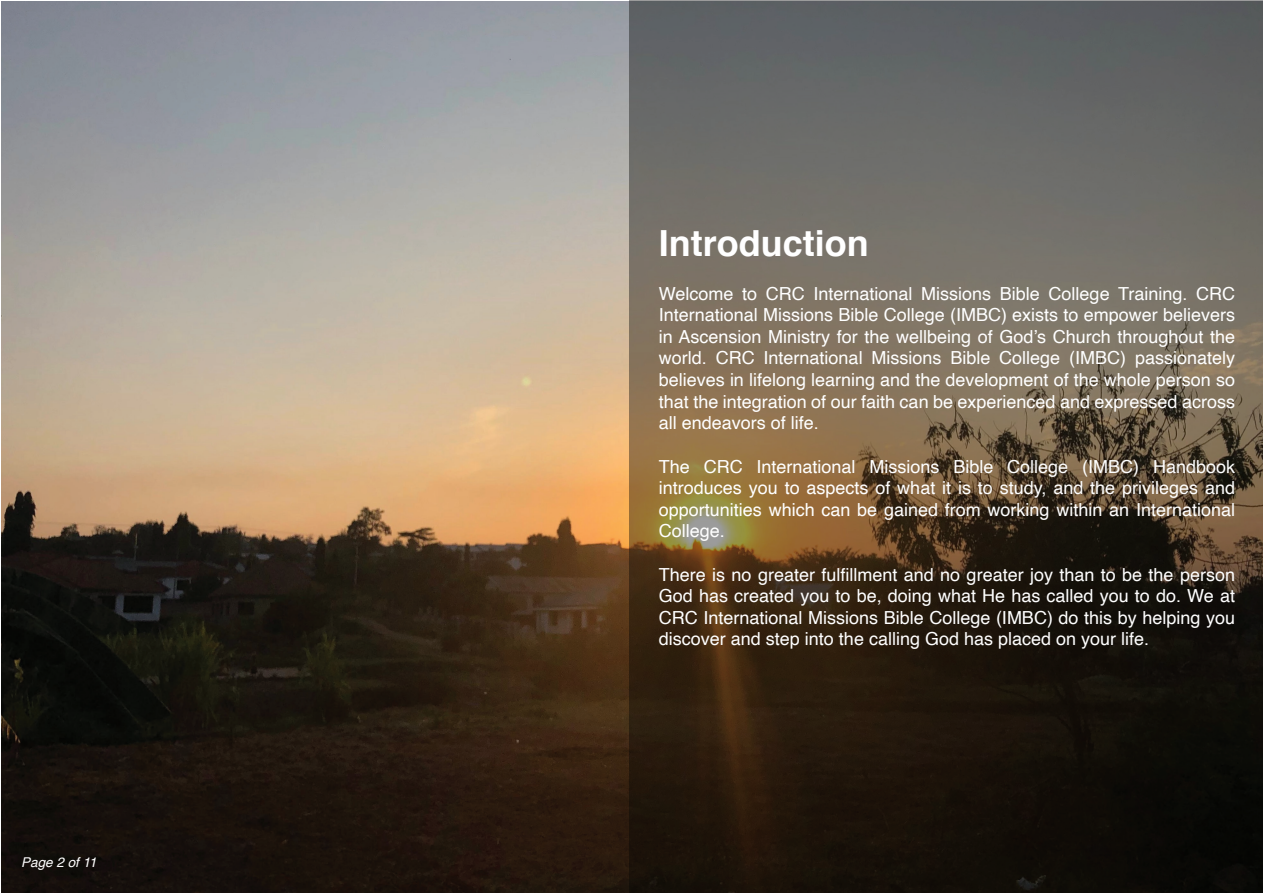
<style>
.page{position:relative;width:1263px;height:893px;background:#fff}
.page>*{position:absolute;margin:0;border:0;box-sizing:border-box;transform-origin:0 0}
.t1{font:700 36px "Helvetica";color:#fff}
.t2{font:18px/21.6px "Helvetica";color:#fff;text-align:justify}
.t3{font:italic 13.5px "Helvetica";color:#fff}
</style>
<div class="page">
<img style="left:2px;top:1px;width:628px;height:892px">
<img style="left:630px;top:0;width:633px;height:893px">
<p class="t3" style="left:21px;top:852px;width:77px">Page 2 of 11</p>
<h1 class="t1" style="left:659px;top:215px;width:211px">Introduction</h1>
<p class="t2" style="left:659px;top:283px;width:578px">Welcome to CRC International Missions Bible College Training. CRC International Missions Bible College (IMBC) exists to empower believers in Ascension Ministry for the wellbeing of God’s Church throughout the world. CRC International Missions Bible College (IMBC) passionately believes in lifelong learning and the development of the whole person so that the integration of our faith can be experienced and expressed across all endeavors of life.</p>
<p class="t2" style="left:659px;top:456px;width:578px">The CRC International Missions Bible College (IMBC) Handbook introduces you to aspects of what it is to study, and the privileges and opportunities which can be gained from working within an International College.</p>
<p class="t2" style="left:659px;top:564px;width:578px">There is no greater fulfillment and no greater joy than to be the person God has created you to be, doing what He has called you to do. We at CRC International Missions Bible College (IMBC) do this by helping you discover and step into the calling God has placed on your life.</p>
</div>
